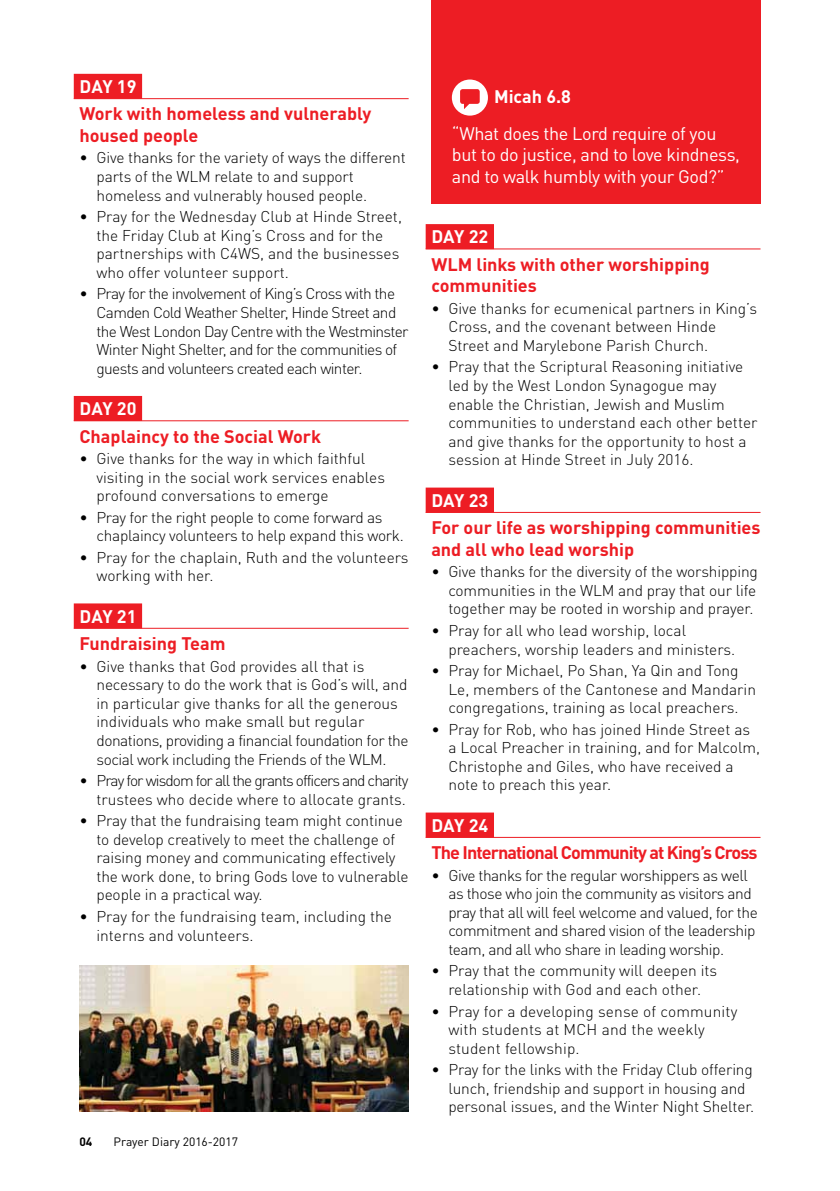
<style>
.page{position:relative;width:840px;height:1191px;background:#fff}
.page>*{position:absolute;margin:0;border:0;box-sizing:border-box;transform-origin:0 0}
.t1{font:700 18px/21.6px "DINOT";color:#ed1d24}
.t2{font:18px/21.6px "DINOT";letter-spacing:-.02em;color:#fff}
.t3{font:700 18px "DINOT";color:#fff}
.t4{font:700 18px "DINOT";letter-spacing:-.05em;color:#ed1d24}
.t5{font:300 15.6px/18.6px "DINOT";letter-spacing:-.01em;color:#000}
.t6{font:300 15.6px/18.6px "DINOT";letter-spacing:-.04em;color:#000}
.t7{font:300 15.6px/18.6px "DINOT";letter-spacing:-.03em;color:#000}
.t8{font:300 15.6px/18.6px "DINOT";letter-spacing:-.06em;color:#000;text-align:right}
.t9{font:300 15.6px/18.6px "DINOT";letter-spacing:.01em;color:#000}
.t10{font:12px "DINOT";color:#000}
.t11{font:700 12px "DINOT";color:#000}
</style>
<div class="page">
<div style="left:74px;top:74px;width:68px;height:25px;background:#ed1d24"></div>
<hr style="left:74px;top:98px;width:334px;height:1px;background:#ed1d24">
<div style="left:74px;top:396px;width:68px;height:25px;background:#ed1d24"></div>
<hr style="left:74px;top:420px;width:334px;height:1px;background:#ed1d24">
<div style="left:74px;top:603px;width:68px;height:25px;background:#ed1d24"></div>
<hr style="left:74px;top:628px;width:334px;height:1px;background:#ed1d24">
<div style="left:425px;top:224px;width:68px;height:25px;background:#ed1d24"></div>
<hr style="left:425px;top:248px;width:335px;height:1px;background:#ed1d24">
<div style="left:425px;top:487px;width:68px;height:25px;background:#ed1d24"></div>
<hr style="left:425px;top:512px;width:335px;height:1px;background:#ed1d24">
<div style="left:425px;top:812px;width:68px;height:25px;background:#ed1d24"></div>
<hr style="left:425px;top:837px;width:335px;height:1px;background:#ed1d24">
<div style="left:431px;top:0;width:329px;height:204px;background:#ed1d24"></div>
<svg style="left:451px;top:80px;width:36px;height:36px"></svg>
<img style="left:79px;top:965px;width:329px;height:146px">
<p class="t3" style="left:79px;top:75px;width:58px">Day 19</p>
<p class="t1" style="left:79px;top:103px;width:293px">Work with homeless and vulnerably housed people</p>
<p class="t5" style="left:96px;top:148px;width:310px;text-indent:-17px">• Give thanks for the variety of ways the different parts of the WLM relate to and support homeless and vulnerably housed people.</p>
<p class="t5" style="left:96px;top:207px;width:307px;text-indent:-17px">• Pray for the Wednesday Club at Hinde Street, the Friday Club at King’s Cross and for the partnerships with C4WS, and the businesses who offer volunteer support.</p>
<p class="t6" style="left:96px;top:284px;width:313px;text-indent:-17px">• Pray for the involvement of King’s Cross with the Camden Cold Weather Shelter, Hinde Street and the West London Day Centre with the Westminster Winter Night Shelter, and for the communities of guests and volunteers created each winter.</p>
<p class="t3" style="left:79px;top:397px;width:58px">Day 20</p>
<p class="t1" style="left:79px;top:425px;width:243px">Chaplaincy to the Social Work</p>
<p class="t5" style="left:96px;top:449px;width:290px;text-indent:-17px">• Give thanks for the way in which faithful visiting in the social work services enables profound conversations to emerge</p>
<p class="t5" style="left:96px;top:507px;width:309px;text-indent:-17px">• Pray for the right people to come forward as chaplaincy volunteers to help expand this work.</p>
<p class="t5" style="left:96px;top:547px;width:313px;text-indent:-17px">• Pray for the chaplain, Ruth and the volunteers working with her.</p>
<p class="t3" style="left:79px;top:604px;width:58px">Day 21</p>
<p class="t1" style="left:79px;top:632px;width:147px">Fundraising Team</p>
<p class="t5" style="left:96px;top:656px;width:313px;text-indent:-17px">• Give thanks that God provides all that is necessary to do the work that is God’s will, and in particular give thanks for all the generous individuals who make small but regular donations, providing a financial foundation for the social work including the Friends of the WLM.</p>
<p class="t8" style="left:79px;top:771px;width:330px">• Pray for wisdom for all the grants officers and charity trustees who decide where to allocate grants.</p>
<p class="t5" style="left:96px;top:811px;width:313px;text-indent:-17px">• Pray that the fundraising team might continue to develop creatively to meet the challenge of raising money and communicating effectively the work done, to bring Gods love to vulnerable people in a practical way.</p>
<p class="t5" style="left:96px;top:907px;width:297px;text-indent:-17px">• Pray for the fundraising team, including the interns and volunteers.</p>
<p class="t11" style="left:79px;top:1133px;width:15px">04</p>
<p class="t10" style="left:113px;top:1133px;width:126px">Prayer Diary 2016-2017</p>
<p class="t3" style="left:494px;top:85px;width:78px">Micah 6.8</p>
<p class="t2" style="left:451px;top:122px;width:289px">“What does the Lord require of you but to do justice, and to love kindness, and to walk humbly with your God?”</p>
<p class="t3" style="left:431px;top:225px;width:58px">Day 22</p>
<p class="t1" style="left:431px;top:253px;width:280px">WLM links with other worshipping communities</p>
<p class="t5" style="left:448px;top:299px;width:310px;text-indent:-17px">• Give thanks for ecumenical partners in King’s<br>Cross, and the covenant between Hinde<br>Street and Marylebone Parish Church.</p>
<p class="t5" style="left:448px;top:357px;width:310px;text-indent:-17px">• Pray that the Scriptural Reasoning initiative led by the West London Synagogue may enable the Christian, Jewish and Muslim communities to understand each other better and give thanks for the opportunity to host a session at Hinde Street in July 2016.</p>
<p class="t3" style="left:431px;top:488px;width:58px">Day 23</p>
<p class="t1" style="left:431px;top:516px;width:330px">For our life as worshipping communities and all who lead worship</p>
<p class="t5" style="left:448px;top:562px;width:311px;text-align:justify;text-indent:-17px">• Give thanks for the diversity of the worshipping communities in the WLM and pray that our life together may be rooted in worship and prayer.</p>
<p class="t5" style="left:448px;top:621px;width:288px;text-indent:-17px">• Pray for all who lead worship, local preachers, worship leaders and ministers.</p>
<p class="t5" style="left:448px;top:661px;width:309px;text-indent:-17px">• Pray for Michael, Po Shan, Ya Qin and Tong<br>Le, members of the Cantonese and Mandarin congregations, training as local preachers.</p>
<p class="t5" style="left:448px;top:719px;width:313px;text-indent:-17px">• Pray for Rob, who has joined Hinde Street as a Local Preacher in training, and for Malcolm, Christophe and Giles, who have received a note to preach this year.</p>
<p class="t3" style="left:431px;top:813px;width:58px">Day 24</p>
<p class="t4" style="left:431px;top:841px;width:327px">The I nternational Community at King’s Cross</p>
<p class="t7" style="left:448px;top:865px;width:311px;text-indent:-17px">• Give thanks for the regular worshippers as well as those who join the community as visitors and pray that all will feel welcome and valued, for the commitment and shared vision of the leadership team, and all who share in leading worship.</p>
<p class="t5" style="left:431px;top:961px;width:287px;text-align:center">• Pray that the community will deepen its relationship with God and each other.</p>
<p class="t9" style="left:448px;top:1001px;width:290px;text-indent:-17px">• Pray for a developing sense of community with students at MCH and the weekly student fellowship.</p>
<p class="t5" style="left:448px;top:1060px;width:307px;text-indent:-17px">• Pray for the links with the Friday Club offering lunch, friendship and support in housing and personal issues, and the Winter Night Shelter.</p>
</div>
